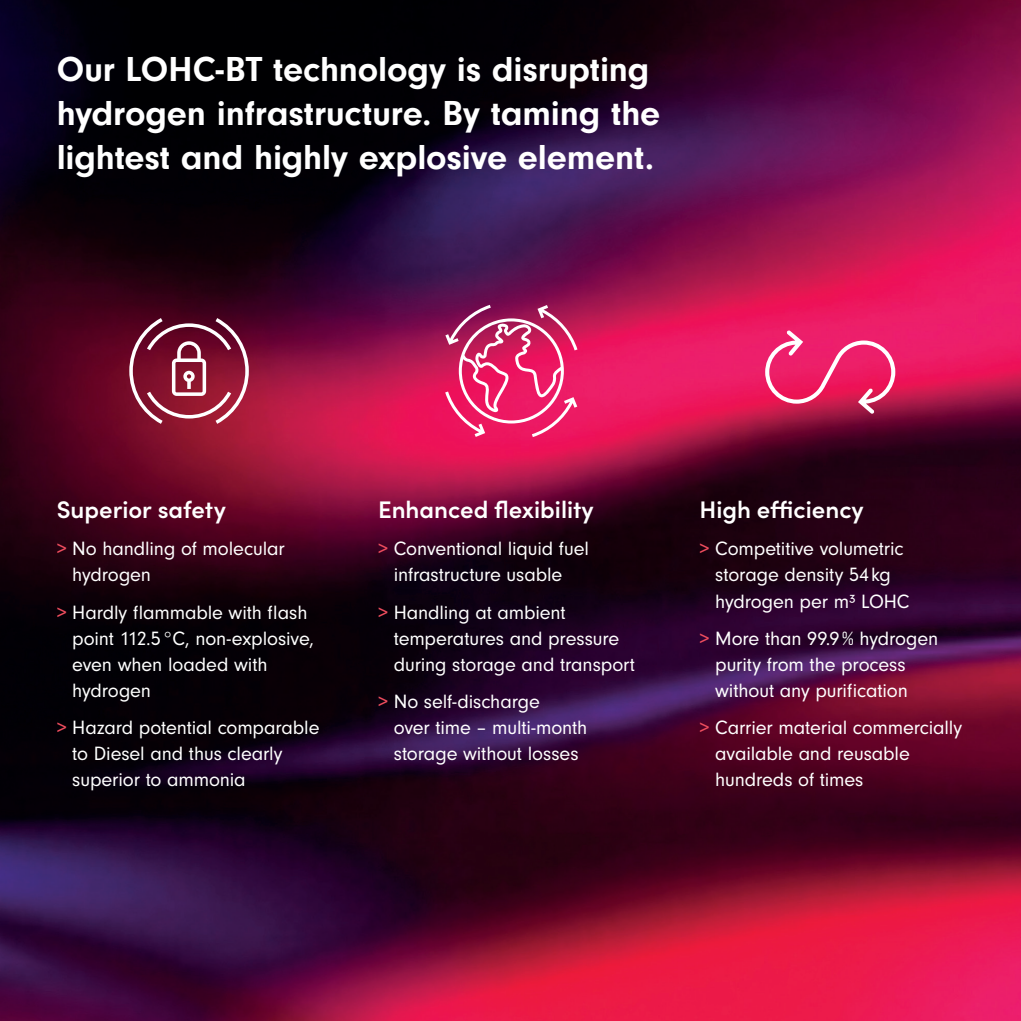
<style>
.page{position:relative;width:1021px;height:1021px;background:#fff}
.page>*{position:absolute;margin:0;border:0;box-sizing:border-box;transform-origin:0 0}
.t1{font:700 36px/44px "Neuzeit Gro";letter-spacing:-.005em;color:#fff}
.t2{font:600 24px "Sofia Pro";color:#fff}
.t3{font:20px/26px "Neuzeit Gro";letter-spacing:-.005em;color:#fff}
.s1{color:#ef4d5e}
</style>
<div class="page">
<img style="left:0;top:0;width:1020px;height:1020px">
<svg style="left:129px;top:318px;width:120px;height:106px"></svg>
<svg style="left:445px;top:305px;width:132px;height:132px"></svg>
<svg style="left:765px;top:330px;width:130px;height:83px"></svg>
<h1 class="t1" style="left:57px;top:47px;width:605px">Our LOHC-BT technology is disrupting hydrogen infrastructure. By taming the lightest and highly explosive element.</h1>
<p class="t2" style="left:57px;top:491px;width:171px">Superior safety</p>
<p class="t3" style="left:72px;top:536px;width:214px;text-indent:-16px"><span class="s1">&gt;</span> No handling of molecular hydrogen</p>
<p class="t3" style="left:72px;top:599px;width:243px;text-indent:-16px"><span class="s1">&gt;</span> Hardly flammable with flash point 112.5°C, non-explosive, even when loaded with hydrogen</p>
<p class="t3" style="left:72px;top:715px;width:249px;text-indent:-16px"><span class="s1">&gt;</span> Hazard potential comparable to Diesel and thus clearly superior to ammonia</p>
<p class="t2" style="left:378px;top:491px;width:217px">Enhanced flexibility</p>
<p class="t3" style="left:378px;top:536px;width:212px;text-align:center"><span class="s1">&gt;</span> Conventional liquid fuel infrastructure usable</p>
<p class="t3" style="left:394px;top:599px;width:243px;text-indent:-16px"><span class="s1">&gt;</span> Handling at ambient temperatures and pressure during storage and transport</p>
<p class="t3" style="left:394px;top:689px;width:195px;text-indent:-16px"><span class="s1">&gt;</span> No self-discharge<br>over time – multi-month storage without losses</p>
<p class="t2" style="left:699px;top:491px;width:166px">High efficiency</p>
<p class="t3" style="left:715px;top:536px;width:196px;text-indent:-16px"><span class="s1">&gt;</span> Competitive volumetric storage density 54kg hydrogen per m³ LOHC</p>
<p class="t3" style="left:715px;top:625px;width:225px;text-indent:-16px"><span class="s1">&gt;</span> More than 99.9% hydrogen purity from the process without any purification</p>
<p class="t3" style="left:715px;top:715px;width:248px;text-indent:-16px"><span class="s1">&gt;</span> Carrier material commercially available and reusable hundreds of times</p>
</div>
